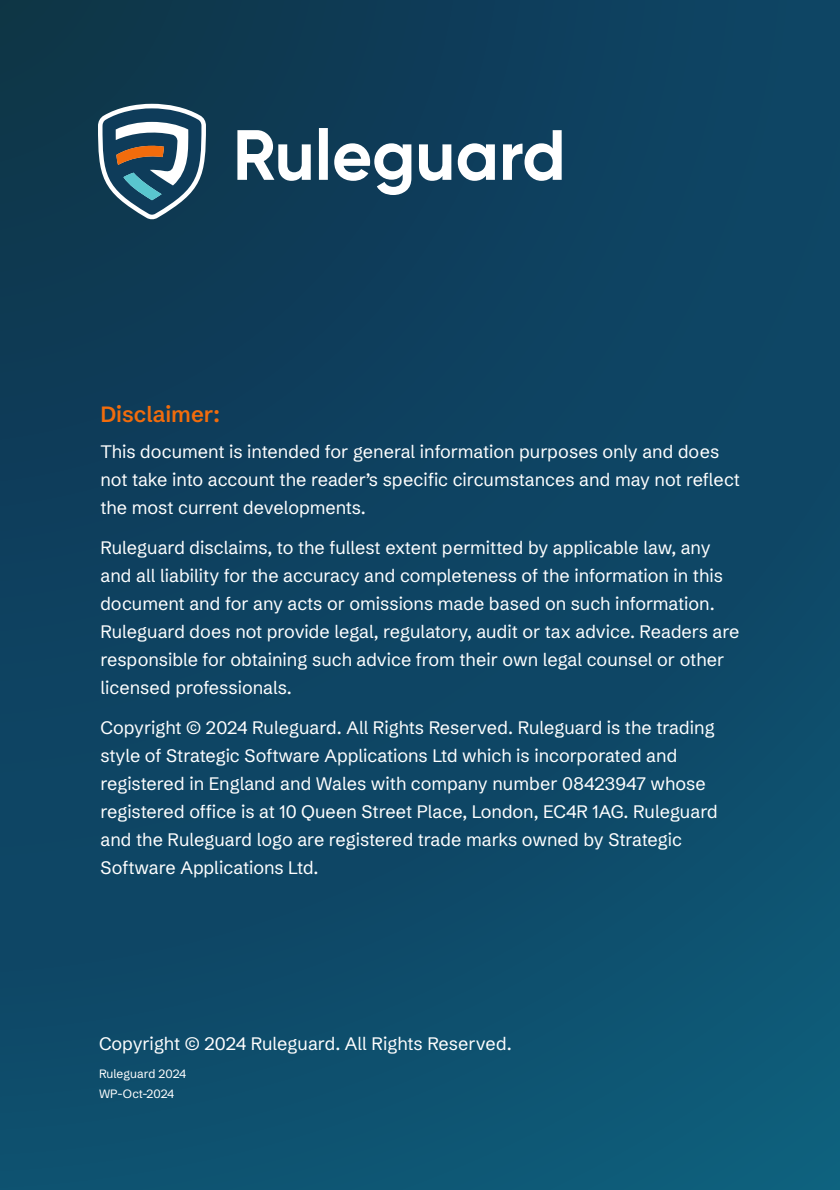
<style>
.page{position:relative;width:840px;height:1190px;background:#fff}
.page>*{position:absolute;margin:0;border:0;box-sizing:border-box;transform-origin:0 0}
.t1{font:600 22px "Schibsted Grotesk";color:#f26c0c}
.t2{font:18px/28px "Schibsted Grotesk";color:#fff}
.t3{font:12px/20px "Schibsted Grotesk";color:#fff}
</style>
<div class="page">
<div style="left:0;top:0;width:840px;height:1190px;background:linear-gradient(to bottom,#0e3955,#0e5372)"></div>
<svg style="left:98px;top:104px;width:108px;height:116px"></svg>
<svg style="left:237px;top:128px;width:325px;height:67px"></svg>
<p class="t1" style="left:100px;top:396px;width:121px">Disclaimer:</p>
<p class="t2" style="left:100px;top:436px;width:641px">This document is intended for general information purposes only and does not take into account the reader’s specific circumstances and may not reflect the most current developments.</p>
<p class="t2" style="left:100px;top:532px;width:641px">Ruleguard disclaims, to the fullest extent permitted by applicable law, any and all liability for the accuracy and completeness of the information in this document and for any acts or omissions made based on such information.<br>Ruleguard does not provide legal, regulatory, audit or tax advice. Readers are responsible for obtaining such advice from their own legal counsel or other licensed professionals.</p>
<p class="t2" style="left:100px;top:712px;width:619px">Copyright © 2024 Ruleguard. All Rights Reserved. Ruleguard is the trading style of Strategic Software Applications Ltd which is incorporated and registered in England and Wales with company number 08423947 whose registered office is at 10 Queen Street Place, London, EC4R 1AG. Ruleguard and the Ruleguard logo are registered trade marks owned by Strategic Software Applications Ltd.</p>
<p class="t2" style="left:99px;top:1027px;width:414px">Copyright © 2024 Ruleguard. All Rights Reserved.</p>
<p class="t3" style="left:99px;top:1063px;width:89px">Ruleguard 2024<br>WP-Oct-2024</p>
</div>
